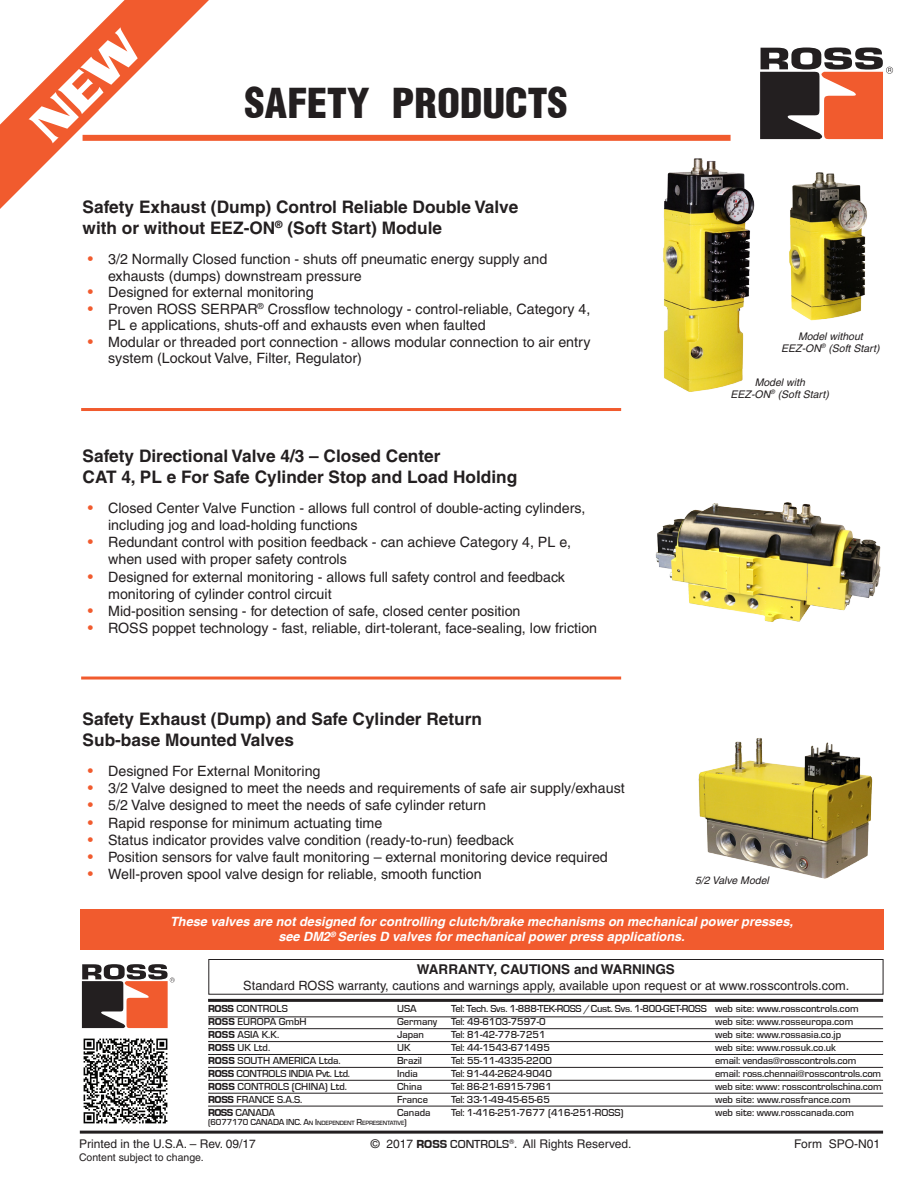
<style>
.page{position:relative;width:918px;height:1188px;background:#fff}
.page>*{position:absolute;margin:0;border:0;box-sizing:border-box;transform-origin:0 0}
.t1{font:45px "Helvetica Condensed Black Se";color:#231f20}
.t2{font:700 17.25px "Helvetica";color:#231f20}
.t3{font:14.25px/16.5px "Helvetica";color:#231f20}
.t4{font:700 13.5px "Helvetica";color:#231f20}
.t5{font:italic 700 12.75px "Helvetica";color:#fff}
.t6{font:12.75px "Helvetica";color:#231f20}
.t7{font:12px "Helvetica";color:#231f20}
.t8{font:500 10.5px "Eurostile";color:#231f20}
.t9{font:italic 10.5px "Helvetica";color:#231f20}
.t10{font:500 10.5px "Eurostile";letter-spacing:-.02em;color:#231f20}
.t11{font:10.5px "Helvetica";color:#231f20}
.t12{font:500 6.3px "Eurostile";letter-spacing:-.03em;color:#231f20}
.s1{font-size:15px;color:#f15b2e}
.s2{font-family:"Eurostile Hea";font-weight:400}
.s3{font-size:9px}
.s4{font-family:"Eurostile Hea"}
.s5{font-family:"Eurostile";font-weight:500}
</style>
<div class="page">
<svg style="left:760px;top:48px;width:133px;height:91px"></svg>
<svg style="left:82px;top:964px;width:93px;height:64px"></svg>
<img style="left:83px;top:1038px;width:85px;height:86px">
<div style="left:209px;top:959px;width:674px;height:35px;border:1px solid #231f20"></div>
<hr style="left:208px;top:999px;width:675px;height:3px;background:#231f20">
<hr style="left:208px;top:1017px;width:675px;height:1px;background:#231f20">
<hr style="left:208px;top:1028px;width:675px;height:1px;background:#231f20">
<hr style="left:208px;top:1041px;width:675px;height:1px;background:#231f20">
<hr style="left:208px;top:1054px;width:675px;height:1px;background:#231f20">
<hr style="left:208px;top:1067px;width:675px;height:1px;background:#231f20">
<hr style="left:208px;top:1080px;width:675px;height:1px;background:#231f20">
<hr style="left:208px;top:1093px;width:675px;height:1px;background:#231f20">
<hr style="left:208px;top:1106px;width:675px;height:1px;background:#231f20">
<hr style="left:80px;top:1131px;width:803px;height:3px;background:#231f20">
<hr style="left:81px;top:408px;width:540px;height:3px;background:#f15b2e">
<img style="left:655px;top:502px;width:226px;height:120px">
<div style="left:83px;top:135px;width:648px;height:6px;background:#f15b2e"></div>
<svg style="left:0;top:0;width:209px;height:209px"></svg>
<hr style="left:81px;top:677px;width:540px;height:3px;background:#f15b2e">
<img style="left:789px;top:172px;width:78px;height:149px">
<img style="left:663px;top:158px;width:92px;height:234px">
<div style="left:80px;top:909px;width:803px;height:41px;background:#f15b2e"></div>
<img style="left:698px;top:738px;width:175px;height:141px">
<svg style="left:24px;top:20px;width:121px;height:130px"></svg>
<p class="t1" style="left:245px;top:85px;width:324px">SAFETY PRODUCTS</p>
<p class="t2" style="left:83px;top:197px;width:437px">Safety Exhaust (Dump) Control Reliable Double Valve</p>
<p class="t2" style="left:83px;top:218px;width:361px">with or without EEZ-ON<sup>®</sup> (Soft Start) Module</p>
<p class="t3" style="left:108px;top:251px;width:441px;text-indent:-20px"><span class="s1">•</span> 3/2 Normally Closed function - shuts off pneumatic energy supply and exhausts (dumps) downstream pressure</p>
<p class="t3" style="left:88px;top:284px;width:227px"><span class="s1">•</span> Designed for external monitoring</p>
<p class="t3" style="left:108px;top:300px;width:484px;text-indent:-20px"><span class="s1">•</span> Proven ROSS SERPAR<sup>®</sup> Crossflow technology - control-reliable, Category 4,<br>PL e applications, shuts-off and exhausts even when faulted</p>
<p class="t3" style="left:108px;top:333px;width:484px;text-indent:-20px"><span class="s1">•</span> Modular or threaded port connection - allows modular connection to air entry system (Lockout Valve, Filter, Regulator)</p>
<p class="t2" style="left:83px;top:445px;width:359px">Safety Directional Valve 4/3 – Closed Center</p>
<p class="t2" style="left:83px;top:466px;width:436px">CAT 4, PL e For Safe Cylinder Stop and Load Holding</p>
<p class="t3" style="left:108px;top:500px;width:479px;line-height:17.1px;text-indent:-20px"><span class="s1">•</span> Closed Center Valve Function - allows full control of double-acting cylinders, including jog and load-holding functions</p>
<p class="t3" style="left:108px;top:534px;width:464px;line-height:17.1px;text-indent:-20px"><span class="s1">•</span> Redundant control with position feedback - can achieve Category 4, PL e, when used with proper safety controls</p>
<p class="t3" style="left:108px;top:568px;width:458px;line-height:17.1px;text-indent:-20px"><span class="s1">•</span> Designed for external monitoring - allows full safety control and feedback monitoring of cylinder control circuit</p>
<p class="t3" style="left:88px;top:603px;width:434px"><span class="s1">•</span> Mid-position sensing - for detection of safe, closed center position</p>
<p class="t3" style="left:88px;top:620px;width:511px"><span class="s1">•</span> ROSS poppet technology - fast, reliable, dirt-tolerant, face-sealing, low friction</p>
<p class="t2" style="left:83px;top:708px;width:401px">Safety Exhaust (Dump) and Safe Cylinder Return</p>
<p class="t2" style="left:83px;top:729px;width:213px">Sub-base Mounted Valves</p>
<p class="t3" style="left:88px;top:763px;width:234px"><span class="s1">•</span> Designed For External Monitoring</p>
<p class="t3" style="left:88px;top:780px;width:538px"><span class="s1">•</span> 3/2 Valve designed to meet the needs and requirements of safe air supply/exhaust</p>
<p class="t3" style="left:88px;top:797px;width:400px"><span class="s1">•</span> 5/2 Valve designed to meet the needs of safe cylinder return</p>
<p class="t3" style="left:88px;top:814px;width:296px"><span class="s1">•</span> Rapid response for minimum actuating time</p>
<p class="t3" style="left:88px;top:831px;width:427px"><span class="s1">•</span> Status indicator provides valve condition (ready-to-run) feedback</p>
<p class="t3" style="left:88px;top:849px;width:522px"><span class="s1">•</span> Position sensors for valve fault monitoring – external monitoring device required</p>
<p class="t3" style="left:88px;top:866px;width:395px"><span class="s1">•</span> Well-proven spool valve design for reliable, smooth function</p>
<p class="t9" style="left:798px;top:330px;width:66px">Model without</p>
<p class="t9" style="left:781px;top:342px;width:100px">EEZ-ON<sup>®</sup> (Soft Start)</p>
<p class="t9" style="left:755px;top:376px;width:52px">Model with</p>
<p class="t9" style="left:731px;top:388px;width:100px">EEZ-ON<sup>®</sup> (Soft Start)</p>
<p class="t9" style="left:695px;top:874px;width:75px">5/2 Valve Model</p>
<p class="t5" style="left:170px;top:914px;width:624px">These valves are not designed for controlling clutch/brake mechanisms on mechanical power presses,</p>
<p class="t5" style="left:278px;top:929px;width:408px">see DM2<sup>®</sup> Series D valves for mechanical power press applications.</p>
<p class="t4" style="left:417px;top:961px;width:259px">WARRANTY, CAUTIONS and WARNINGS</p>
<p class="t6" style="left:243px;top:978px;width:608px">Standard ROSS warranty, cautions and warnings apply, available upon request or at www.rosscontrols.com.</p>
<p class="t8" style="left:208px;top:1003px;width:81px"><span class="s2">ROSS</span> CONTROLS</p>
<p class="t8" style="left:397px;top:1003px;width:21px">USA</p>
<p class="t8" style="left:451px;top:1003px;width:409px">Tel: Tech. Svs. 1-888-TEK-ROSS / Cust. Svs. 1-800-GET-ROSS web site: www.rosscontrols.com</p>
<p class="t8" style="left:208px;top:1016px;width:100px"><span class="s2">ROSS</span> EUROPA GmbH</p>
<p class="t8" style="left:397px;top:1016px;width:42px">Germany</p>
<p class="t8" style="left:451px;top:1016px;width:96px">Tel: 49-6103-7597-0</p>
<p class="t8" style="left:715px;top:1016px;width:140px">web site: www.rosseuropa.com</p>
<p class="t8" style="left:208px;top:1029px;width:73px"><span class="s2">ROSS</span> ASIA K.K.</p>
<p class="t8" style="left:397px;top:1029px;width:29px">Japan</p>
<p class="t8" style="left:451px;top:1029px;width:96px">Tel: 81-42-778-7251</p>
<p class="t8" style="left:715px;top:1029px;width:128px">web site: www.rossasia.co.jp</p>
<p class="t8" style="left:208px;top:1042px;width:64px"><span class="s2">ROSS</span> UK Ltd.</p>
<p class="t8" style="left:397px;top:1042px;width:15px">UK</p>
<p class="t8" style="left:451px;top:1042px;width:100px">Tel: 44-1543-671495</p>
<p class="t8" style="left:715px;top:1042px;width:122px">web site: www.rossuk.co.uk</p>
<p class="t8" style="left:208px;top:1055px;width:134px"><span class="s2">ROSS</span> SOUTH AMERICA Ltda.</p>
<p class="t8" style="left:397px;top:1055px;width:27px">Brazil</p>
<p class="t8" style="left:451px;top:1055px;width:103px">Tel: 55-11-4335-2200</p>
<p class="t8" style="left:715px;top:1055px;width:143px">email: vendas@rosscontrols.com</p>
<p class="t10" style="left:208px;top:1068px;width:143px"><span class="s2">ROSS</span> CONTROLS INDIA Pvt. Ltd.</p>
<p class="t8" style="left:397px;top:1068px;width:22px">India</p>
<p class="t8" style="left:451px;top:1068px;width:102px">Tel: 91-44-2624-9040</p>
<p class="t8" style="left:715px;top:1068px;width:168px">email: ross.chennai@rosscontrols.com</p>
<p class="t8" style="left:208px;top:1081px;width:141px"><span class="s2">ROSS</span> CONTROLS (CHINA) Ltd.</p>
<p class="t8" style="left:397px;top:1081px;width:26px">China</p>
<p class="t8" style="left:451px;top:1081px;width:102px">Tel: 86-21-6915-7961</p>
<p class="t8" style="left:715px;top:1081px;width:168px">web site: www: rosscontrolschina.com</p>
<p class="t8" style="left:208px;top:1093px;width:96px"><span class="s2">ROSS</span> FRANCE S.A.S.</p>
<p class="t8" style="left:397px;top:1093px;width:32px">France</p>
<p class="t8" style="left:451px;top:1093px;width:100px">Tel: 33-1-49-45-65-65</p>
<p class="t8" style="left:715px;top:1093px;width:137px">web site: www.rossfrance.com</p>
<p class="t8" style="left:208px;top:1106px;width:68px"><span class="s2">ROSS</span> CANADA</p>
<p class="t8" style="left:397px;top:1106px;width:35px">Canada</p>
<p class="t8" style="left:451px;top:1106px;width:174px">Tel: 1-416-251-7677 (416-251-ROSS)</p>
<p class="t8" style="left:715px;top:1106px;width:140px">web site: www.rosscanada.com</p>
<p class="t12" style="left:208px;top:1120px;width:200px"><span class="s3">(6077170 CANADA INC. A</span>N <span class="s3">I</span>NDEPENDENT <span class="s3">R</span>EPRESENTATIVE<span class="s3">)</span></p>
<p class="t7" style="left:79px;top:1137px;width:178px">Printed in the U.S.A. – Rev. 09/17</p>
<p class="t7" style="left:371px;top:1137px;width:262px">© 2017 <span class="s4">ROSS</span> <span class="s5">CONTROLS</span><sup>®</sup><span class="s5">.</span> All Rights Reserved.</p>
<p class="t7" style="left:794px;top:1137px;width:87px">Form SPO-N01</p>
<p class="t11" style="left:79px;top:1151px;width:126px">Content subject to change.</p>
</div>
